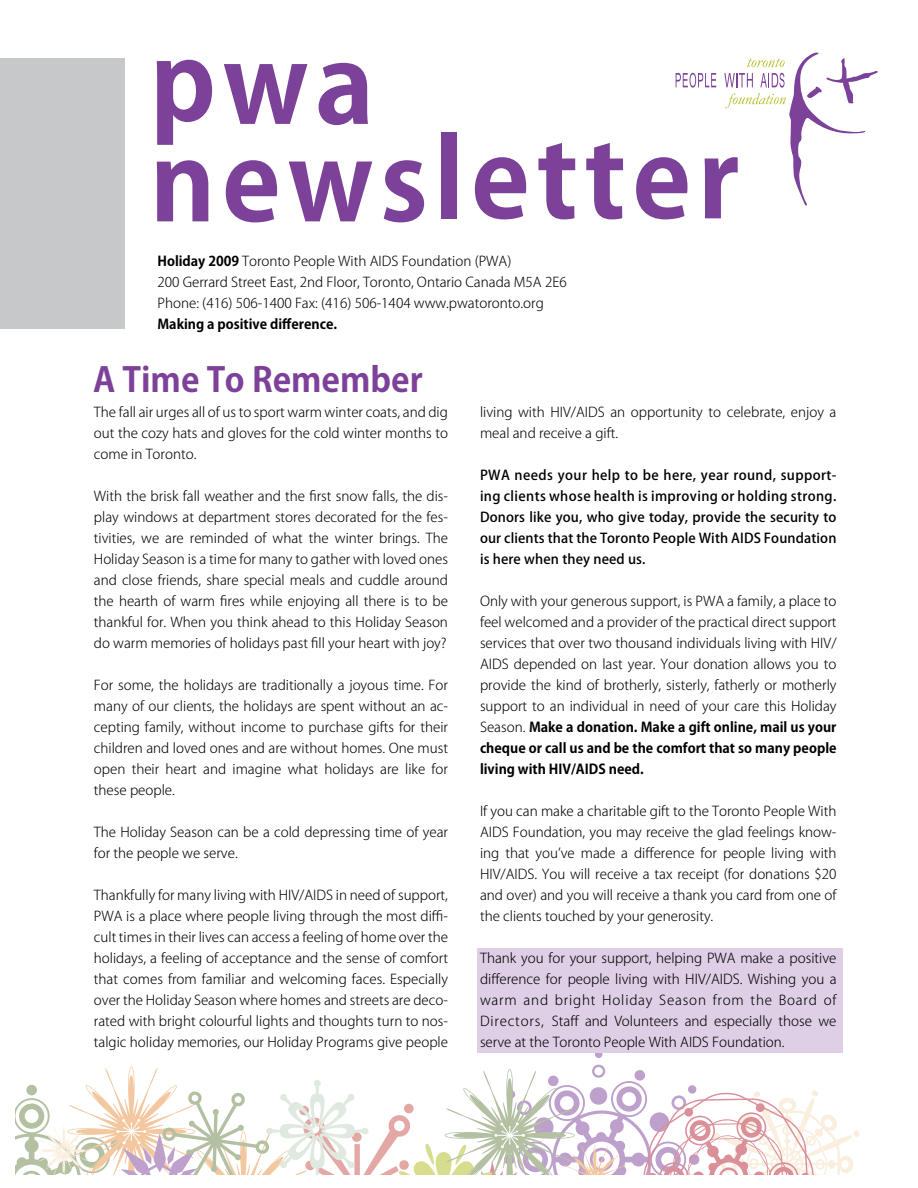
<style>
.page{position:relative;width:918px;height:1188px;background:#fff}
.page>*{position:absolute;margin:0;border:0;box-sizing:border-box;transform-origin:0 0}
.t1{font:700 107.4px/94.5px "Koz Go Pro";letter-spacing:.06em;color:#7c4199}
.t2{font:700 33.75px "Koz Go Pro";color:#7d4199}
.t3{font:300 13.5px/21px "Koz Go Pro";color:#000;text-align:justify}
.t4{font:500 13.5px/21px "Koz Go Pro";letter-spacing:.01em;color:#000;text-align:justify}
.t5{font:700 13.5px "Koz Go Pro";color:#000}
.s1{font-weight:700}
</style>
<div class="page">
<svg style="left:595px;top:1052px;width:8px;height:6px"></svg>
<svg style="left:15px;top:1064px;width:845px;height:110px"></svg>
<div style="left:478px;top:948px;width:365px;height:104px;background:#decfe6"></div>
<div style="left:0;top:58px;width:124px;height:271px;background:#c6c8ca"></div>
<svg style="left:676px;top:73px;width:40px;height:15px"></svg>
<svg style="left:724px;top:53px;width:154px;height:152px"></svg>
<h1 class="t1" style="left:150px;top:44px;width:591px">pwa newsletter</h1>
<p class="t3" style="left:158px;top:251px;width:411px;text-align:left"><span class="s1">Holiday 2009</span> Toronto People With AIDS Foundation (PWA)<br>200 Gerrard Street East, 2nd Floor, Toronto, Ontario Canada M5A 2E6<br>Phone: (416) 506-1400 Fax: (416) 506-1404 www.pwatoronto.org</p>
<p class="t5" style="left:158px;top:315px;width:181px">Making a positive difference.</p>
<h2 class="t2" style="left:93px;top:358px;width:331px">A Time To Remember</h2>
<p class="t3" style="left:94px;top:402px;width:356px">The fall air urges all of us to sport warm winter coats, and dig out the cozy hats and gloves for the cold winter months to come in Toronto.</p>
<p class="t3" style="left:94px;top:486px;width:356px">With the brisk fall weather and the first snow falls, the dis&shy;play windows at department stores decorated for the fes&shy;tivities, we are reminded of what the winter brings. The Holiday Season is a time for many to gather with loved ones and close friends, share special meals and cuddle around the hearth of warm fires while enjoying all there is to be thankful for. When you think ahead to this Holiday Season do warm memories of holidays past fill your heart with joy?</p>
<p class="t3" style="left:94px;top:675px;width:356px">For some, the holidays are traditionally a joyous time. For many of our clients, the holidays are spent without an ac&shy;cepting family, without income to purchase gifts for their children and loved ones and are without homes. One must open their heart and imagine what holidays are like for these people.</p>
<p class="t3" style="left:94px;top:822px;width:356px">The Holiday Season can be a cold depressing time of year for the people we serve.</p>
<p class="t3" style="left:94px;top:885px;width:356px">Thankfully for many living with HIV/AIDS in need of support, PWA is a place where people living through the most diffi&shy;cult times in their lives can access a feeling of home over the holidays, a feeling of acceptance and the sense of comfort that comes from familiar and welcoming faces. Especially over the Holiday Season where homes and streets are deco&shy;rated with bright colourful lights and thoughts turn to nos&shy;talgic holiday memories, our Holiday Programs give people</p>
<p class="t3" style="left:480px;top:402px;width:358px">living with HIV/AIDS an opportunity to celebrate, enjoy a meal and receive a gift.</p>
<p class="t4" style="left:480px;top:465px;width:358px">PWA needs your help to be here, year round, support&shy;ing clients whose health is improving or holding strong.<br>Donors like you, who give today, provide the security to our clients that the Toronto People With AIDS Foundation is here when they need us.</p>
<p class="t3" style="left:480px;top:591px;width:358px">Only with your generous support, is PWA a family, a place to feel welcomed and a provider of the practical direct support services that over two thousand individuals living with HIV/ AIDS depended on last year. Your donation allows you to provide the kind of brotherly, sisterly, fatherly or motherly support to an individual in need of your care this Holiday Season. <span class="s1">Make a donation. Make a gift online, mail us your cheque or call us and be the comfort that so many people living with HIV/AIDS need.</span></p>
<p class="t3" style="left:480px;top:801px;width:358px">If you can make a charitable gift to the Toronto People With AIDS Foundation, you may receive the glad feelings know&shy;ing that you’ve made a difference for people living with HIV/AIDS. You will receive a tax receipt (for donations $20 and over) and you will receive a thank you card from one of the clients touched by your generosity.</p>
<p class="t3" style="left:480px;top:948px;width:358px">Thank you for your support, helping PWA make a positive difference for people living with HIV/AIDS. Wishing you a warm and bright Holiday Season from the Board of Directors, Staff and Volunteers and especially those we serve at the Toronto People With AIDS Foundation.</p>
</div>
